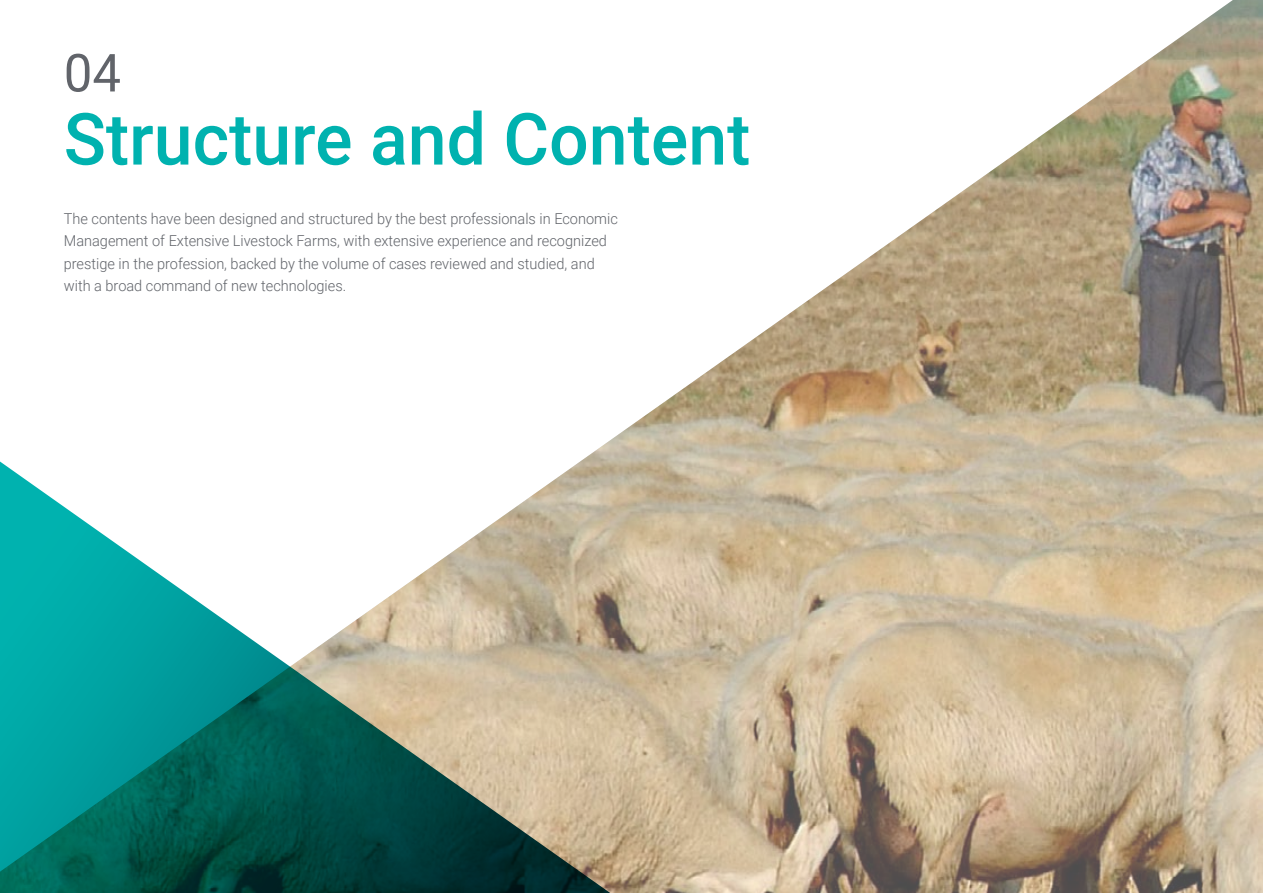
<style>
.page{position:relative;width:1263px;height:893px;background:#fff}
.page>*{position:absolute;margin:0;border:0;box-sizing:border-box;transform-origin:0 0}
.t1{font:500 72px "Roboto";color:#00b2af}
.t2{font:52.5px "Roboto";color:#61646a}
.t3{font:300 15px/22.5px "Roboto";color:#61646a}
</style>
<div class="page">
<img style="left:602px;top:0;width:661px;height:893px">
<svg style="left:0;top:446px;width:640px;height:447px"></svg>
<h2 class="t2" style="left:64px;top:36px;width:59px">04</h2>
<h1 class="t1" style="left:64px;top:89px;width:688px">Structure and Content</h1>
<p class="t3" style="left:64px;top:207px;width:556px">The contents have been designed and structured by the best professionals in Economic Management of Extensive Livestock Farms, with extensive experience and recognized prestige in the profession, backed by the volume of cases reviewed and studied, and with a broad command of new technologies.</p>
</div>
